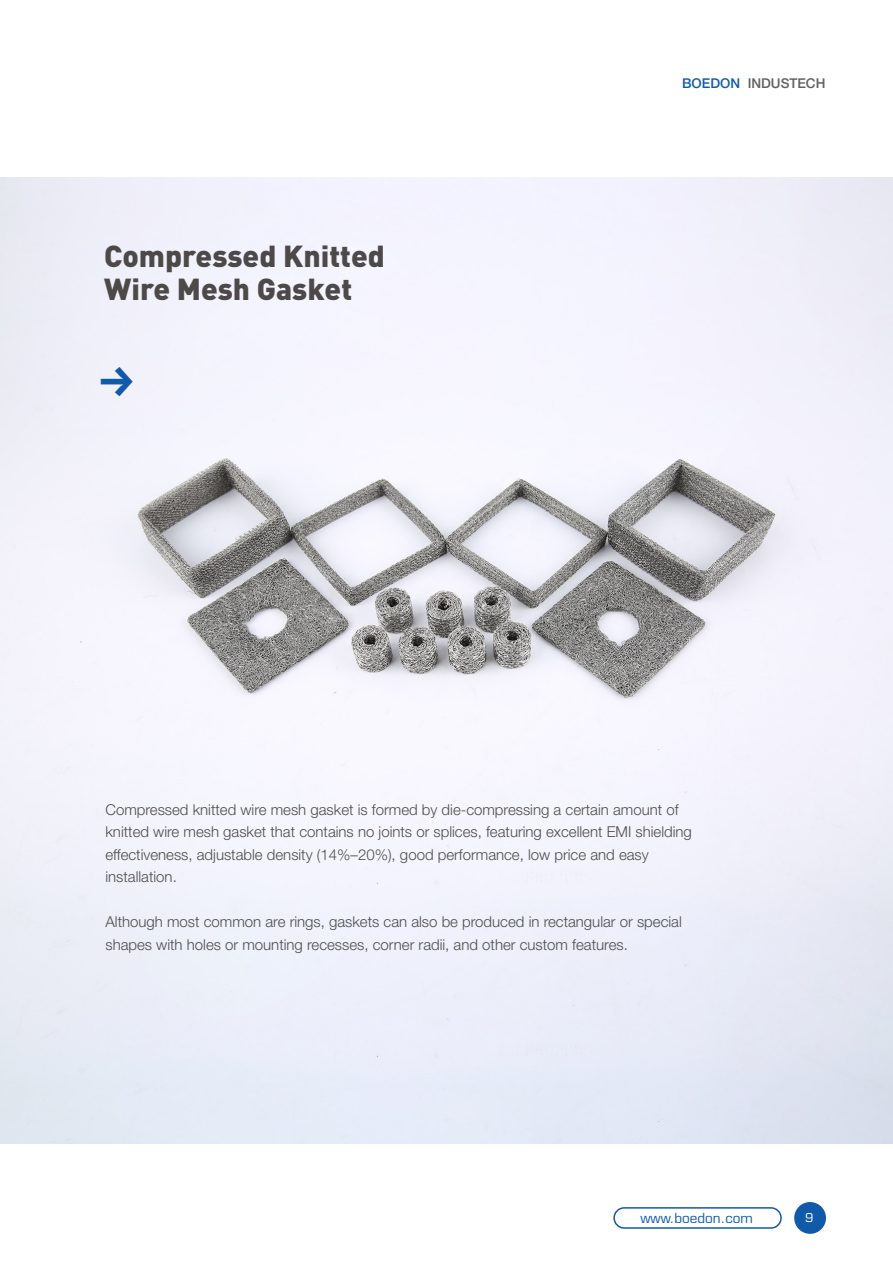
<style>
.page{position:relative;width:893px;height:1263px;background:#fff}
.page>*{position:absolute;margin:0;border:0;box-sizing:border-box;transform-origin:0 0}
.t1{font:800 40.5px "Glow Sans SC";color:#105aa9}
.t2{font:900 30px/33px "DIN";color:#4c4948}
.t3{font:300 15px/22.5px "Helvetica Neue LT Pro";color:#4f4c4b}
.t4{font:500 13.5px "Helvetica Neue LT Pro";color:#615f5f}
.t5{font:13.5px "Eurostile";color:#105aa9}
.t6{font:11.85px "Eurostile";color:#fff}
.s1{color:#105aa9}
</style>
<div class="page">
<div style="left:794px;top:1202px;width:32px;height:32px;background:#105aa9;border-radius:50%"></div>
<div style="left:613px;top:1207px;width:169px;height:22px;border:2px solid #105aa9;border-radius:10px"></div>
<img style="left:0;top:178px;width:893px;height:966px">
<h2 class="t2" style="left:104px;top:238px;width:282px">Compressed Knitted<br>Wire Mesh Gasket</h2>
<h1 class="t1" style="left:97px;top:356px;width:41px">→</h1>
<p class="t4" style="left:682px;top:75px;width:145px"><span class="s1">BOEDON</span> INDUSTECH</p>
<p class="t3" style="left:105px;top:798px;width:588px">Compressed knitted wire mesh gasket is formed by die-compressing a certain amount of knitted wire mesh gasket that contains no joints or splices, featuring excellent EMI shielding effectiveness, adjustable density (14%–20%), good performance, low price and easy installation.</p>
<p class="t3" style="left:105px;top:910px;width:578px">Although most common are rings, gaskets can also be produced in rectangular or special shapes with holes or mounting recesses, corner radii, and other custom features.</p>
<p class="t5" style="left:640px;top:1210px;width:114px">www.boedon.com</p>
<p class="t6" style="left:805px;top:1211px;width:10px">9</p>
</div>
